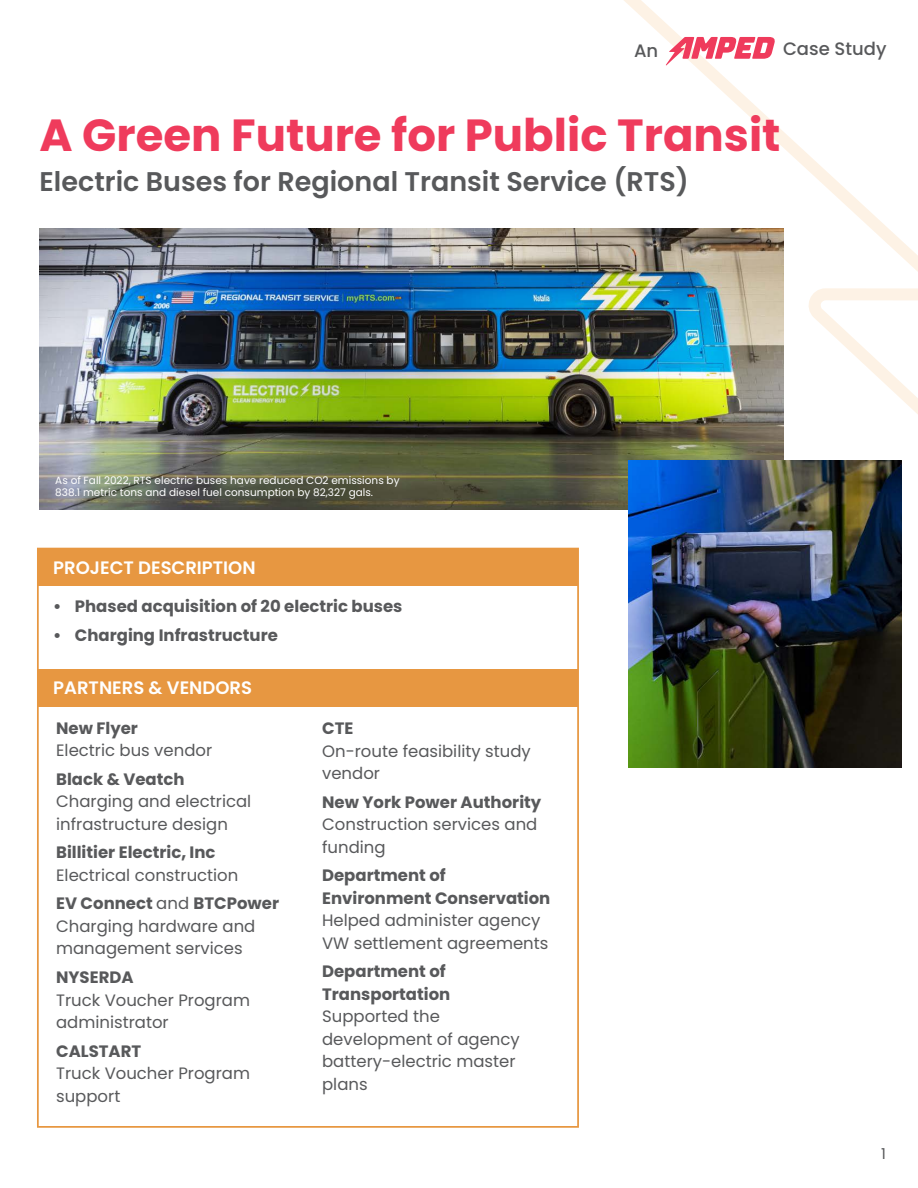
<style>
.page{position:relative;width:918px;height:1188px;background:#fff}
.page>*{position:absolute;margin:0;border:0;box-sizing:border-box;transform-origin:0 0}
.t1{font:700 45px "Poppins";color:#ef3b5c}
.t2{font:600 27px "Poppins";color:#58595b}
.t3{font:600 18px "Poppins";color:#fff}
.t4{font:500 18px "Poppins";color:#58595b}
.t5{font:16.5px/22.5px "Poppins";color:#58595b}
.t6{font:700 16.5px/22.5px "Poppins";color:#58595b}
.t7{font:15px "Poppins";color:#58595b}
.t8{font:10.5px/12.6px "Poppins";color:#fff}
.s1{font-weight:700}
</style>
<div class="page">
<svg style="left:546px;top:0;width:372px;height:677px"></svg>
<img style="left:40px;top:229px;width:744px;height:280px">
<img style="left:629px;top:461px;width:272px;height:307px">
<svg style="left:666px;top:37px;width:110px;height:29px"></svg>
<div style="left:37px;top:548px;width:542px;height:580px;background:#fff;border:2px solid #e79741"></div>
<div style="left:39px;top:549px;width:539px;height:37px;background:#e79741"></div>
<div style="left:39px;top:669px;width:539px;height:38px;background:#e79741"></div>
<p class="t4" style="left:634px;top:40px;width:26px">An</p>
<p class="t4" style="left:783px;top:38px;width:105px">Case Study</p>
<h1 class="t1" style="left:40px;top:109px;width:742px">A Green Future for Public Transit</h1>
<h2 class="t2" style="left:40px;top:166px;width:651px">Electric Buses for Regional Transit Service (RTS)</h2>
<p class="t8" style="left:55px;top:474px;width:346px">As of Fall 2022, RTS electric buses have reduced CO2 emissions by<br>838.1 metric tons and diesel fuel consumption by 82,327 gals.</p>
<p class="t3" style="left:53px;top:557px;width:204px">PROJECT DESCRIPTION</p>
<p class="t6" style="left:53px;top:595px;width:351px">• Phased acquisition of 20 electric buses</p>
<p class="t6" style="left:53px;top:624px;width:226px">• Charging Infrastructure</p>
<p class="t3" style="left:53px;top:677px;width:200px">PARTNERS &amp; VENDORS</p>
<p class="t6" style="left:56px;top:717px;width:83px">New Flyer</p>
<p class="t5" style="left:56px;top:740px;width:158px">Electric bus vendor</p>
<p class="t6" style="left:56px;top:768px;width:130px">Black &amp; Veatch</p>
<p class="t5" style="left:56px;top:791px;width:197px">Charging and electrical infrastructure design</p>
<p class="t6" style="left:56px;top:842px;width:161px">Billitier Electric, Inc</p>
<p class="t5" style="left:56px;top:861px;width:224px;line-height:28.5px">Electrical construction<br><span class="s1">EV Connect</span> and <span class="s1">BTCPower</span></p>
<p class="t5" style="left:56px;top:915px;width:201px">Charging hardware and management services</p>
<p class="t6" style="left:56px;top:966px;width:79px">NYSERDA</p>
<p class="t5" style="left:56px;top:989px;width:195px">Truck Voucher Program administrator</p>
<p class="t6" style="left:56px;top:1040px;width:87px">CALSTART</p>
<p class="t5" style="left:56px;top:1062px;width:195px">Truck Voucher Program support</p>
<p class="t6" style="left:322px;top:717px;width:33px">CTE</p>
<p class="t5" style="left:322px;top:740px;width:210px">On-route feasibility study vendor</p>
<p class="t6" style="left:322px;top:791px;width:221px">New York Power Authority</p>
<p class="t5" style="left:322px;top:813px;width:217px">Construction services and funding</p>
<p class="t6" style="left:322px;top:864px;width:230px">Department of<br>Environment Conservation</p>
<p class="t5" style="left:322px;top:909px;width:228px">Helped administer agency<br>VW settlement agreements</p>
<p class="t6" style="left:322px;top:960px;width:130px">Department of<br>Transportation</p>
<p class="t5" style="left:322px;top:1005px;width:199px">Supported the development of agency battery-electric master plans</p>
<p class="t7" style="left:881px;top:1145px;width:6px">1</p>
</div>
